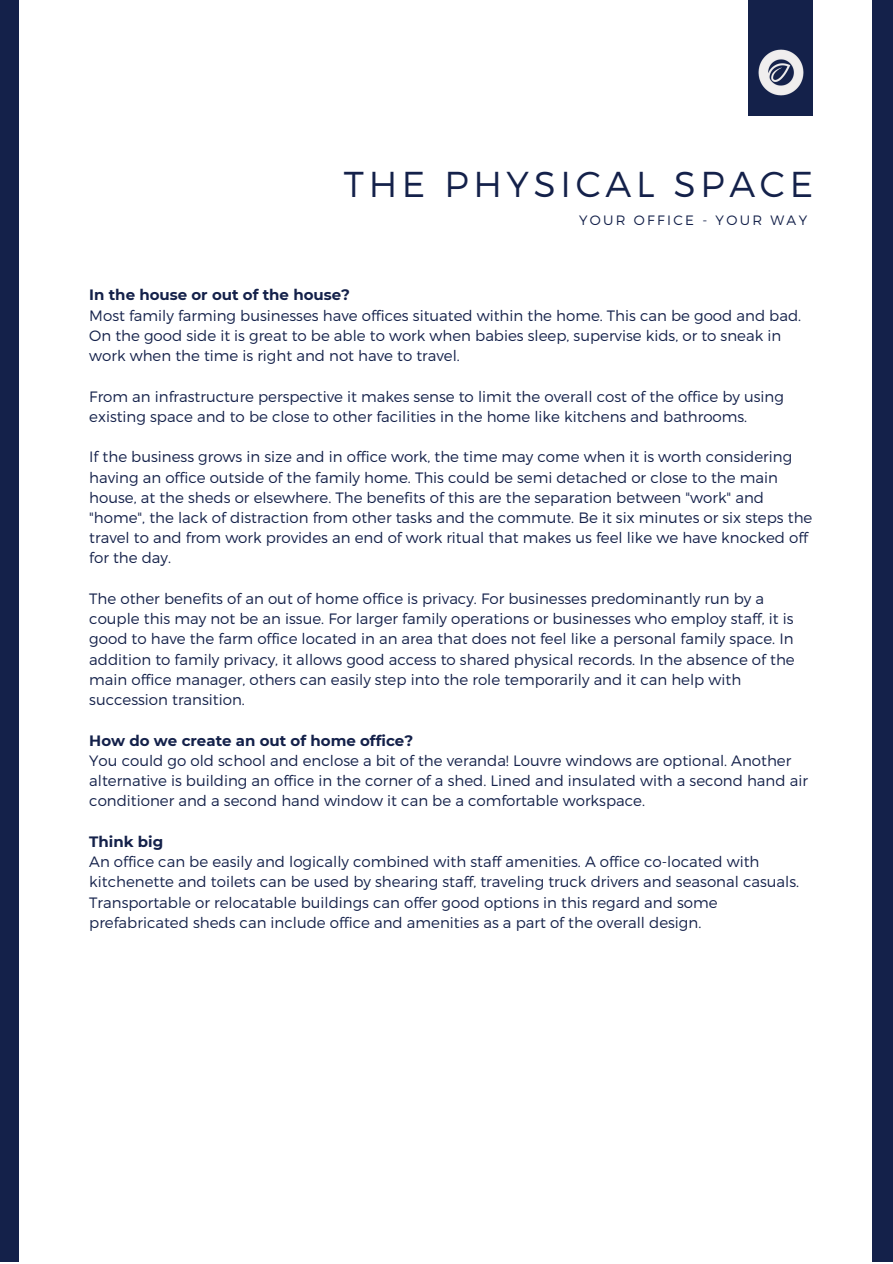
<style>
.page{position:relative;width:893px;height:1264px;background:#fff}
.page>*{position:absolute;margin:0;border:0;box-sizing:border-box;transform-origin:0 0}
.t1{font:300 36px "Montserrat";letter-spacing:.13em;color:#14214a}
.t2{font:300 15px/20.2px "Montserrat";color:#14214a}
.t3{font:700 15px "Montserrat";color:#14214a}
.t4{font:300 13.5px "Montserrat";letter-spacing:.17em;color:#14214a}
</style>
<div class="page">
<div style="left:748px;top:0;width:64px;height:116px;background:#14214a"></div>
<img style="left:758px;top:49px;width:46px;height:47px">
<div style="left:0;top:0;width:18px;height:1262px;background:#14214a"></div>
<div style="left:872px;top:0;width:20px;height:1262px;background:#14214a"></div>
<h1 class="t1" style="left:344px;top:160px;width:470px">THE PHYSICAL SPACE</h1>
<p class="t4" style="left:579px;top:211px;width:229px">YOUR OFFICE - YOUR WAY</p>
<p class="t3" style="left:89px;top:286px;width:262px">In the house or out of the house?</p>
<p class="t2" style="left:89px;top:304px;width:713px">Most family farming businesses have offices situated within the home. This can be good and bad.<br>On the good side it is great to be able to work when babies sleep, supervise kids, or to sneak in work when the time is right and not have to travel.</p>
<p class="t2" style="left:89px;top:385px;width:696px">From an infrastructure perspective it makes sense to limit the overall cost of the office by using existing space and to be close to other facilities in the home like kitchens and bathrooms.</p>
<p class="t2" style="left:89px;top:446px;width:724px">If the business grows in size and in office work, the time may come when it is worth considering having an office outside of the family home. This could be semi detached or close to the main house, at the sheds or elsewhere. The benefits of this are the separation between "work" and "home", the lack of distraction from other tasks and the commute. Be it six minutes or six steps the travel to and from work provides an end of work ritual that makes us feel like we have knocked off for the day.</p>
<p class="t2" style="left:89px;top:587px;width:707px">The other benefits of an out of home office is privacy. For businesses predominantly run by a couple this may not be an issue. For larger family operations or businesses who employ staff, it is good to have the farm office located in an area that does not feel like a personal family space. In addition to family privacy, it allows good access to shared physical records. In the absence of the main office manager, others can easily step into the role temporarily and it can help with succession transition.</p>
<p class="t3" style="left:89px;top:731px;width:325px">How do we create an out of home office?</p>
<p class="t2" style="left:89px;top:749px;width:720px">You could go old school and enclose a bit of the veranda! Louvre windows are optional. Another alternative is building an office in the corner of a shed. Lined and insulated with a second hand air conditioner and a second hand window it can be a comfortable workspace.</p>
<p class="t3" style="left:89px;top:832px;width:75px">Think big</p>
<p class="t2" style="left:89px;top:850px;width:711px">An office can be easily and logically combined with staff amenities. A office co-located with kitchenette and toilets can be used by shearing staff, traveling truck drivers and seasonal casuals.<br>Transportable or relocatable buildings can offer good options in this regard and some prefabricated sheds can include office and amenities as a part of the overall design.</p>
</div>
